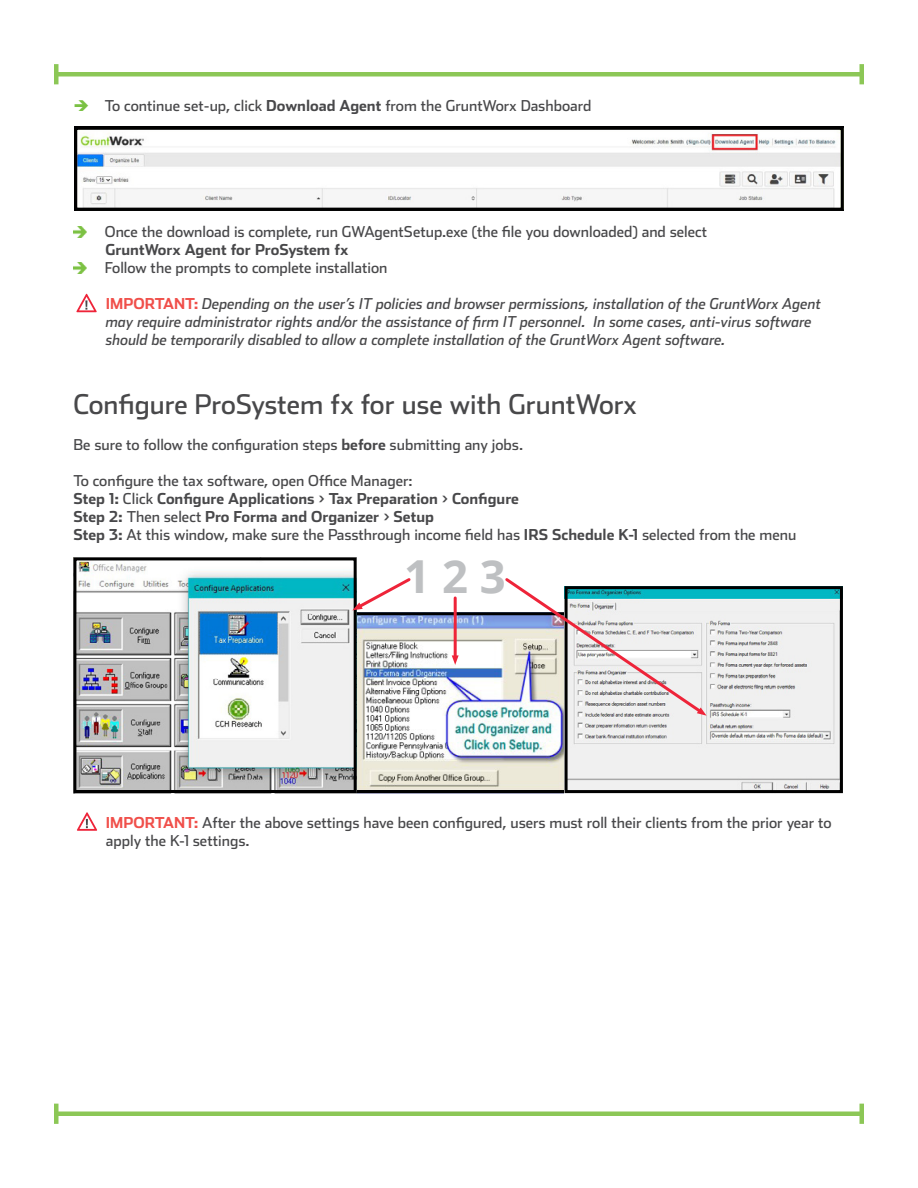
<style>
.page{position:relative;width:918px;height:1188px;background:#fff}
.page>*{position:absolute;margin:0;border:0;box-sizing:border-box;transform-origin:0 0}
.t1{font:700 45.45px "Open Sans";color:#bec0c2}
.Header_2__H1{font:27.15px "Stainless";color:#48484a}
.P__P{font:15px/18px "Stainless";color:#48484a}
.P__P-2{font:italic 15px/18px "Stainless";color:#48484a}
.P__P-3{font:700 15px "Stainless";color:#48484a}
.s1{color:#7ac143}
.s2{font-weight:700}
.s3{font-weight:700;font-style:normal;color:#f04f4a}
.s4{font-weight:400}
.s5{font-weight:700;color:#f04f4a}
</style>
<div class="page">
<img style="left:357px;top:616px;width:206px;height:173px">
<div style="left:352px;top:612px;width:215px;height:181px;border:3px solid #000"></div>
<hr style="left:56px;top:1112px;width:806px;height:4px;background:#8cc756">
<hr style="left:54px;top:1104px;width:4px;height:20px;background:#8cc756">
<hr style="left:860px;top:1104px;width:4px;height:20px;background:#8cc756">
<hr style="left:56px;top:72px;width:806px;height:4px;background:#8cc756">
<hr style="left:54px;top:64px;width:4px;height:20px;background:#8cc756">
<hr style="left:860px;top:64px;width:4px;height:20px;background:#8cc756">
<img style="left:73px;top:226px;width:14px;height:11px">
<img style="left:73px;top:262px;width:14px;height:11px">
<img style="left:78px;top:132px;width:762px;height:75px">
<div style="left:74px;top:127px;width:770px;height:84px;border:3px solid #000"></div>
<img style="left:77px;top:561px;width:276px;height:228px">
<div style="left:73px;top:557px;width:284px;height:236px;border:3px solid #000"></div>
<img style="left:569px;top:590px;width:270px;height:199px">
<div style="left:565px;top:586px;width:278px;height:207px;border:3px solid #000"></div>
<svg style="left:503px;top:578px;width:204px;height:138px"></svg>
<hr style="left:454px;top:598px;width:3px;height:59px;background:#ee2439">
<svg style="left:452px;top:655px;width:7px;height:10px"></svg>
<svg style="left:352px;top:576px;width:59px;height:35px"></svg>
<svg style="left:76px;top:294px;width:21px;height:18px"></svg>
<svg style="left:77px;top:812px;width:20px;height:19px"></svg>
<p class="P__P" style="left:73px;top:97px;width:519px"><span class="s1">➔</span> To continue set-up, click <span class="s2">Download Agent</span> from the GruntWorx Dashboard</p>
<p class="P__P" style="left:105px;top:223px;width:604px">Once the download is complete, run GWAgentSetup.exe (the file you downloaded) and select<br><span class="s2">GruntWorx Agent for ProSystem fx</span></p>
<p class="P__P" style="left:105px;top:259px;width:284px">Follow the prompts to complete installation</p>
<p class="P__P-2" style="left:106px;top:295px;width:717px"><span class="s3">IMPORTANT:</span> Depending on the user’s IT policies and browser permissions, installation of the GruntWorx Agent may require administrator rights and/or the assistance of firm IT personnel. In some cases, anti-virus software should be temporarily disabled to allow a complete installation of the GruntWorx Agent software.</p>
<h1 class="Header_2__H1" style="left:73px;top:388px;width:565px">Configure ProSystem fx for use with GruntWorx</h1>
<p class="P__P" style="left:73px;top:435px;width:451px">Be sure to follow the configuration steps <span class="s2">before</span> submitting any jobs.</p>
<p class="P__P" style="left:73px;top:471px;width:341px">To configure the tax software, open Office Manager:</p>
<p class="P__P-3" style="left:73px;top:489px;width:447px">Step 1: <span class="s4">Click</span> Configure Applications &gt; Tax Preparation &gt; Configure</p>
<p class="P__P-3" style="left:73px;top:507px;width:362px">Step 2: <span class="s4">Then select</span> Pro Forma and Organizer &gt; Setup</p>
<p class="P__P" style="left:73px;top:525px;width:724px"><span class="s2">Step 3:</span> At this window, make sure the Passthrough income field has <span class="s2">IRS Schedule K-1</span> selected from the menu</p>
<h1 class="t1" style="left:404px;top:545px;width:103px">1 2 3</h1>
<p class="P__P" style="left:106px;top:813px;width:727px"><span class="s5">IMPORTANT:</span> After the above settings have been configured, users must roll their clients from the prior year to apply the K-1 settings.</p>
</div>
